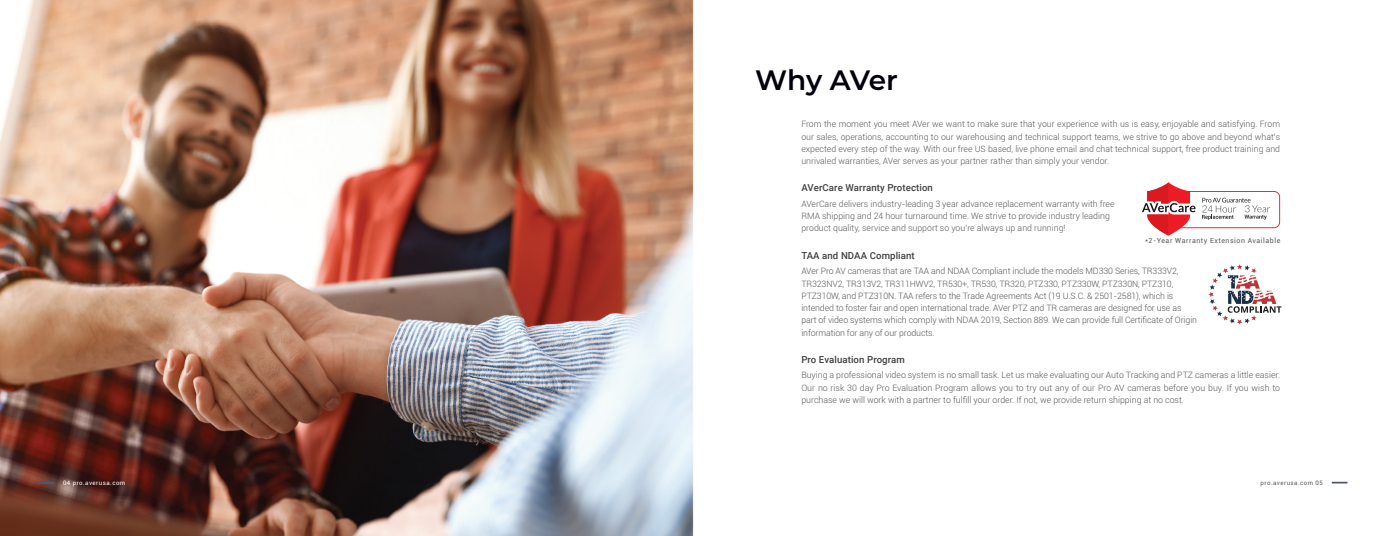
<style>
.page{position:relative;width:1386px;height:536px;background:#fff}
.page>*{position:absolute;margin:0;border:0;box-sizing:border-box;transform-origin:0 0}
.t1{font:600 28px "Montserrat";letter-spacing:-.01em;color:#00000a}
.t2{font:500 9.62px "Roboto";letter-spacing:.01em;color:#414042}
.t3{font:300 8.75px/12.2px "Roboto";letter-spacing:-.01em;color:#58585a}
.t4{font:300 8.75px/12.2px "Roboto";color:#58595b;text-align:justify}
.t5{font:7px "Roboto";letter-spacing:.075em;color:#58585a}
.t6{font:6.12px "Roboto";letter-spacing:.075em;color:#fff}
.t7{font:6.12px "Roboto";letter-spacing:.075em;color:#58595b}
</style>
<div class="page">
<img style="left:0;top:0;width:1348px;height:536px">
<svg style="left:39px;top:482px;width:15px;height:1px"></svg>
<svg style="left:1332px;top:481px;width:16px;height:2px"></svg>
<svg style="left:1142px;top:182px;width:138px;height:53px"></svg>
<svg style="left:1208px;top:264px;width:73px;height:60px"></svg>
<h1 class="t1" style="left:755px;top:60px;width:144px">Why AVer</h1>
<p class="t4" style="left:801px;top:118px;width:480px">From the moment you meet AVer we want to make sure that your experience with us is easy, enjoyable and satisfying. From our sales, operations, accounting to our warehousing and technical support teams, we strive to go above and beyond what’s expected every step of the way. With our free US based, live phone email and chat technical support, free product training and unrivaled warranties, AVer serves as your partner rather than simply your vendor.</p>
<p class="t2" style="left:801px;top:180px;width:133px">AVerCare Warranty Protection</p>
<p class="t4" style="left:801px;top:197px;width:315px;text-align:left">AVerCare delivers industry-leading 3 year advance replacement warranty with free<br>RMA shipping and 24 hour turnaround time. We strive to provide industry leading product quality, service and support so you’re always up and running!</p>
<p class="t5" style="left:1145px;top:236px;width:137px">*2-Year Warranty Extension Available</p>
<p class="t2" style="left:801px;top:248px;width:115px">TAA and NDAA Compliant</p>
<p class="t3" style="left:801px;top:265px;width:397px">AVer Pro AV cameras that are TAA and NDAA Compliant include the models MD330 Series, TR333V2, TR323NV2, TR313V2, TR311HWV2, TR530+, TR530, TR320, PTZ330, PTZ330W, PTZ330N, PTZ310, PTZ310W, and PTZ310N. TAA refers to the Trade Agreements Act (19 U.S.C. &amp; 2501-2581), which is intended to foster fair and open international trade. AVer PTZ and TR cameras are designed for use as part of video systems which comply with NDAA 2019, Section 889. We can provide full Certificate of Origin information for any of our products.</p>
<p class="t2" style="left:801px;top:352px;width:105px">Pro Evaluation Program</p>
<p class="t3" style="left:801px;top:368px;width:480px;text-align:justify">Buying a professional video system is no small task. Let us make evaluating our Auto Tracking and PTZ cameras a little easier.<br>Our no risk 30 day Pro Evaluation Program allows you to try out any of our Pro AV cameras before you buy. If you wish to purchase we will work with a partner to fulfill your order. If not, we provide return shipping at no cost.</p>
<p class="t6" style="left:63px;top:478px;width:64px">04 pro.averusa.com</p>
<p class="t7" style="left:1261px;top:478px;width:64px">pro.averusa.com 05</p>
</div>
